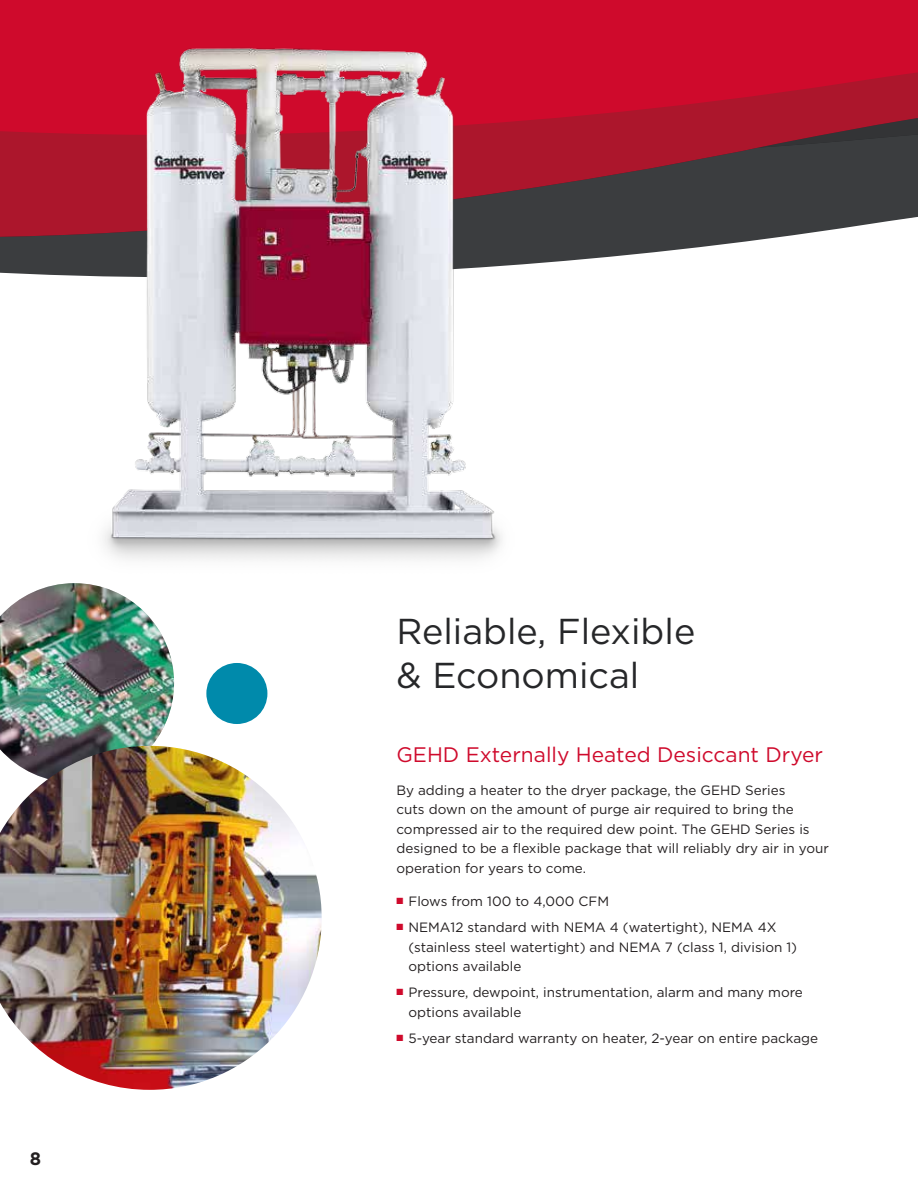
<style>
.page{position:relative;width:918px;height:1188px;background:#fff}
.page>*{position:absolute;margin:0;border:0;box-sizing:border-box;transform-origin:0 0}
.t1{font:36px/43.5px "Gotham";color:#262729}
.t2{font:21px "Gotham";color:#cf0a2c}
.t3{font:700 18px "Gotham";color:#231f20}
.t4{font:13.5px/19.5px "Gotham";color:#231f20}
.s1{color:#cf0a2c}
</style>
<div class="page">
<svg style="left:0;top:237px;width:779px;height:39px"></svg>
<svg style="left:0;top:141px;width:918px;height:96px;fill:#3b3d3f"></svg>
<svg style="left:0;top:0;width:918px;height:141px;fill:#cf0a2c"></svg>
<img style="left:0;top:583px;width:174px;height:163px">
<img style="left:0;top:746px;width:322px;height:344px">
<div style="left:206px;top:663px;width:61px;height:61px;background:#008aab;border-radius:50%"></div>
<img style="left:68px;top:38px;width:472px;height:553px">
<h3 class="t3" style="left:30px;top:1151px;width:13px">8</h3>
<h1 class="t1" style="left:396px;top:611px;width:300px">Reliable, Flexible &amp; Economical</h1>
<h2 class="t2" style="left:396px;top:745px;width:428px">GEHD Externally Heated Desiccant Dryer</h2>
<p class="t4" style="left:396px;top:781px;width:434px">By adding a heater to the dryer package, the GEHD Series<br>cuts down on the amount of purge air required to bring the compressed air to the required dew point. The GEHD Series is designed to be a flexible package that will reliably dry air in your operation for years to come.</p>
<p class="t4" style="left:396px;top:892px;width:214px"><span class="s1">■</span> Flows from 100 to 4,000 CFM</p>
<p class="t4" style="left:408px;top:918px;width:390px;text-indent:-12px"><span class="s1">■</span> NEMA12 standard with NEMA 4 (watertight), NEMA 4X (stainless steel watertight) and NEMA 7 (class 1, division 1) options available</p>
<p class="t4" style="left:408px;top:983px;width:396px;text-indent:-12px"><span class="s1">■</span> Pressure, dewpoint, instrumentation, alarm and many more options available</p>
<p class="t4" style="left:396px;top:1029px;width:423px"><span class="s1">■</span> 5-year standard warranty on heater, 2-year on entire package</p>
</div>
